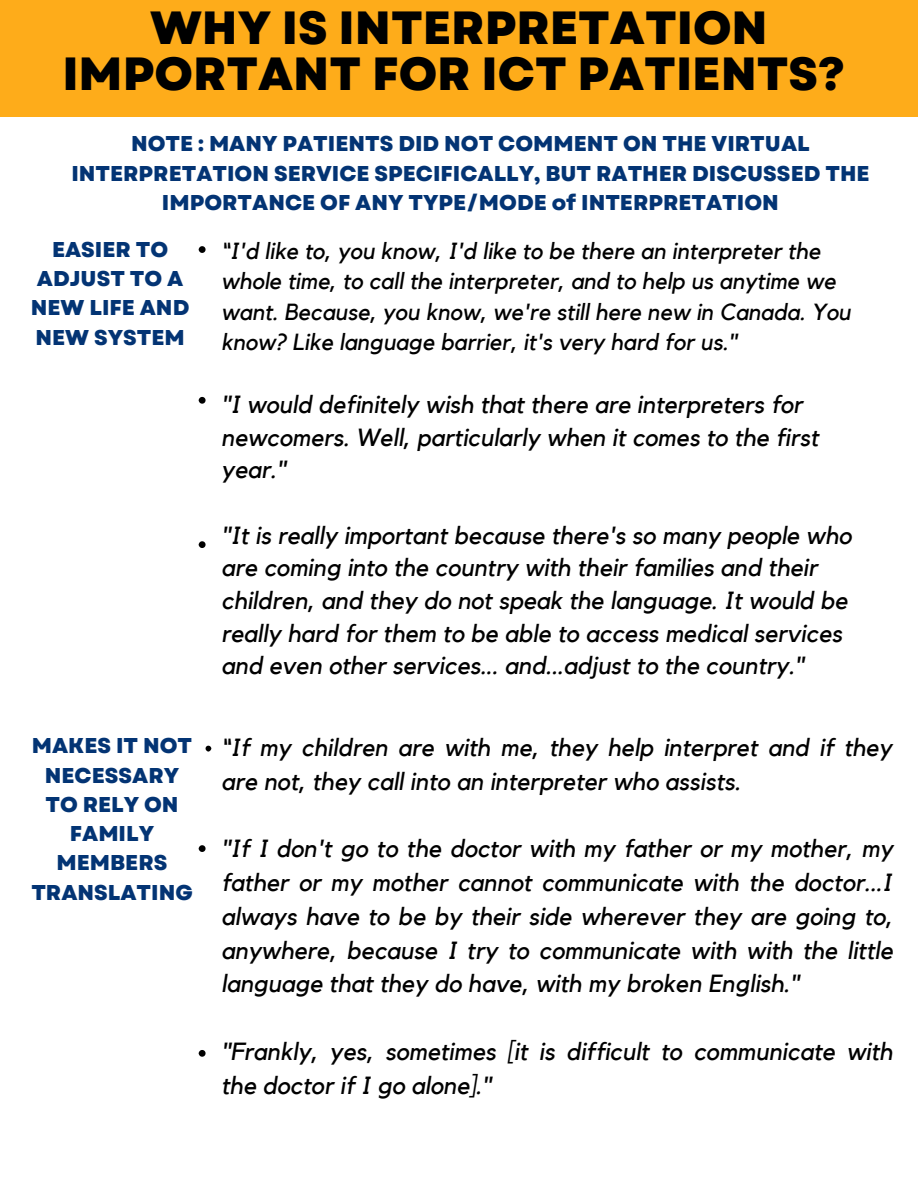
<style>
.page{position:relative;width:918px;height:1188px;background:#fff}
.page>*{position:absolute;margin:0;border:0;box-sizing:border-box;transform-origin:0 0}
.t1{font:800 46.5px/46.2px "Garet";color:#000;text-align:center}
.t2{font:italic 24.75px/33.8px "Kollektif";color:#000}
.t3{font:italic 23.25px/30.3px "Kollektif";color:#000}
.t4{font:800 21.45px/29.2px "Garet";color:#033474;text-align:center}
</style>
<div class="page">
<div style="left:0;top:0;width:918px;height:117px;background:#feac1a"></div>
<svg style="left:206px;top:746px;width:5px;height:5px"></svg>
<svg style="left:199px;top:246px;width:7px;height:7px"></svg>
<svg style="left:199px;top:541px;width:7px;height:7px"></svg>
<svg style="left:199px;top:397px;width:7px;height:7px"></svg>
<svg style="left:199px;top:845px;width:7px;height:7px"></svg>
<svg style="left:199px;top:1050px;width:7px;height:7px"></svg>
<p class="t1" style="left:62px;top:5px;width:784px">WHY IS INTERPRETATION<br>IMPORTANT FOR ICT PATIENTS?</p>
<p class="t4" style="left:71px;top:129px;width:800px">NOTE : MANY PATIENTS DID NOT COMMENT ON THE VIRTUAL<br>INTERPRETATION SERVICE SPECIFICALLY, BUT RATHER DISCUSSED THE<br>IMPORTANCE OF ANY TYPE/MODE of INTERPRETATION</p>
<p class="t4" style="left:31px;top:235px;width:160px">EASIER TO<br>ADJUST TO A<br>NEW LIFE AND<br>NEW SYSTEM</p>
<p class="t4" style="left:31px;top:731px;width:163px">MAKES IT NOT<br>NECESSARY<br>TO RELY ON<br>FAMILY<br>MEMBERS<br>TRANSLATING</p>
<p class="t3" style="left:221px;top:237px;width:631px">“I'd like to, you know, I'd like to be there an interpreter the whole time, to call the interpreter, and to help us anytime we want. Because, you know, we're still here new in Canada. You know? Like language barrier, it's very hard for us."</p>
<p class="t2" style="left:221px;top:389px;width:599px;line-height:32.7px">"I would definitely wish that there are interpreters for newcomers. Well, particularly when it comes to the first year."</p>
<p class="t2" style="left:221px;top:520px;width:632px;line-height:32.7px">"It is really important because there's so many people who are coming into the country with their families and their children, and they do not speak the language. It would be really hard for them to be able to access medical services and even other services... and...adjust to the country."</p>
<p class="t2" style="left:221px;top:732px;width:672px">“If my children are with me, they help interpret and if they are not, they call into an interpreter who assists.</p>
<p class="t2" style="left:221px;top:833px;width:673px;text-align:justify">"If I don't go to the doctor with my father or my mother, my father or my mother cannot communicate with the doctor...I always have to be by their side wherever they are going to, anywhere, because I try to communicate with with the little language that they do have, with my broken English."</p>
<p class="t2" style="left:221px;top:1035px;width:673px">"Frankly, yes, sometimes [it is difficult to communicate with the doctor if I go alone]."</p>
</div>
